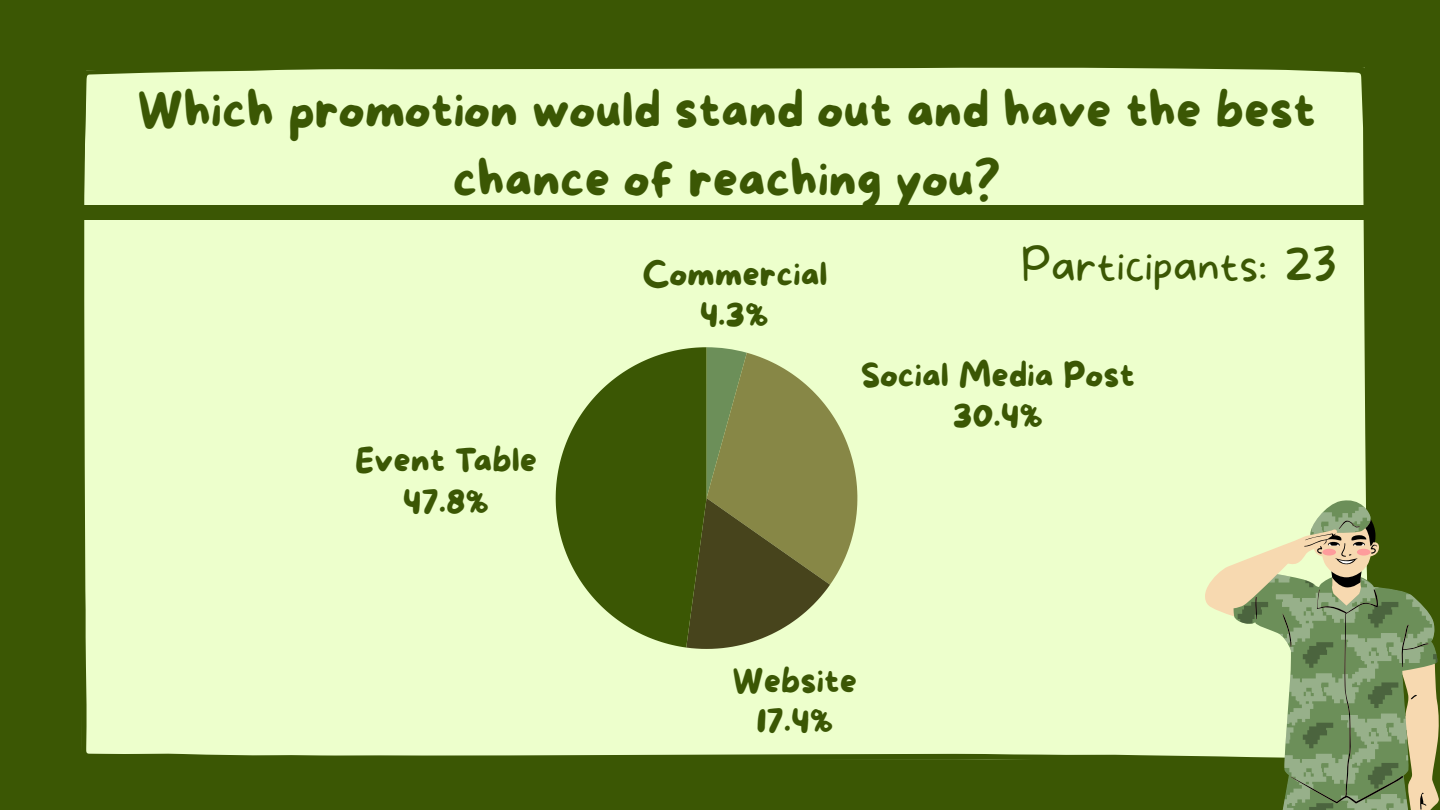
<style>
.page{position:relative;width:1440px;height:810px;background:#3b5704}
.page>*{position:absolute;margin:0;border:0;box-sizing:border-box;transform-origin:0 0}
.t1{font:49.5px/69px "More Sugar";color:#3b5704;text-align:center}
.t2{font:100 45.3px "More Sugar";color:#3b5704}
.t3{font:33.8px/39.6px "More Sugar";color:#3b5704;text-align:center}
</style>
<div class="page">
<div style="left:84px;top:67px;width:1282px;height:693px;background:#edffcc"></div>
<div style="left:80px;top:205px;width:1286px;height:15px;background:#3b5704"></div>
<svg style="left:556px;top:347px;width:301px;height:302px"></svg>
<svg style="left:1205px;top:501px;width:234px;height:301px;background:#d3e0aa"></svg>
<svg style="left:1234px;top:497px;width:204px;height:305px;fill:#edffcc"></svg>
<svg style="left:1269px;top:507px;width:167px;height:73px"></svg>
<svg style="left:1238px;top:580px;width:200px;height:230px"></svg>
<svg style="left:1255px;top:518px;width:174px;height:292px;background:#8da170"></svg>
<svg style="left:1322px;top:542px;width:49px;height:23px"></svg>
<h1 class="t1" style="left:138px;top:78px;width:1180px">Which promotion would stand out and have the best chance of reaching you?</h1>
<p class="t3" style="left:355px;top:442px;width:184px;line-height:40.7px">Event Table<br>47.8%</p>
<p class="t3" style="left:642px;top:256px;width:187px;line-height:40.4px">Commercial<br>4.3%</p>
<h1 class="t2" style="left:1021px;top:238px;width:317px">Participants: 23</h1>
<p class="t3" style="left:861px;top:358px;width:276px">Social Media Post<br>30.4%</p>
<p class="t3" style="left:733px;top:663px;width:126px">Website<br>17.4%</p>
</div>
